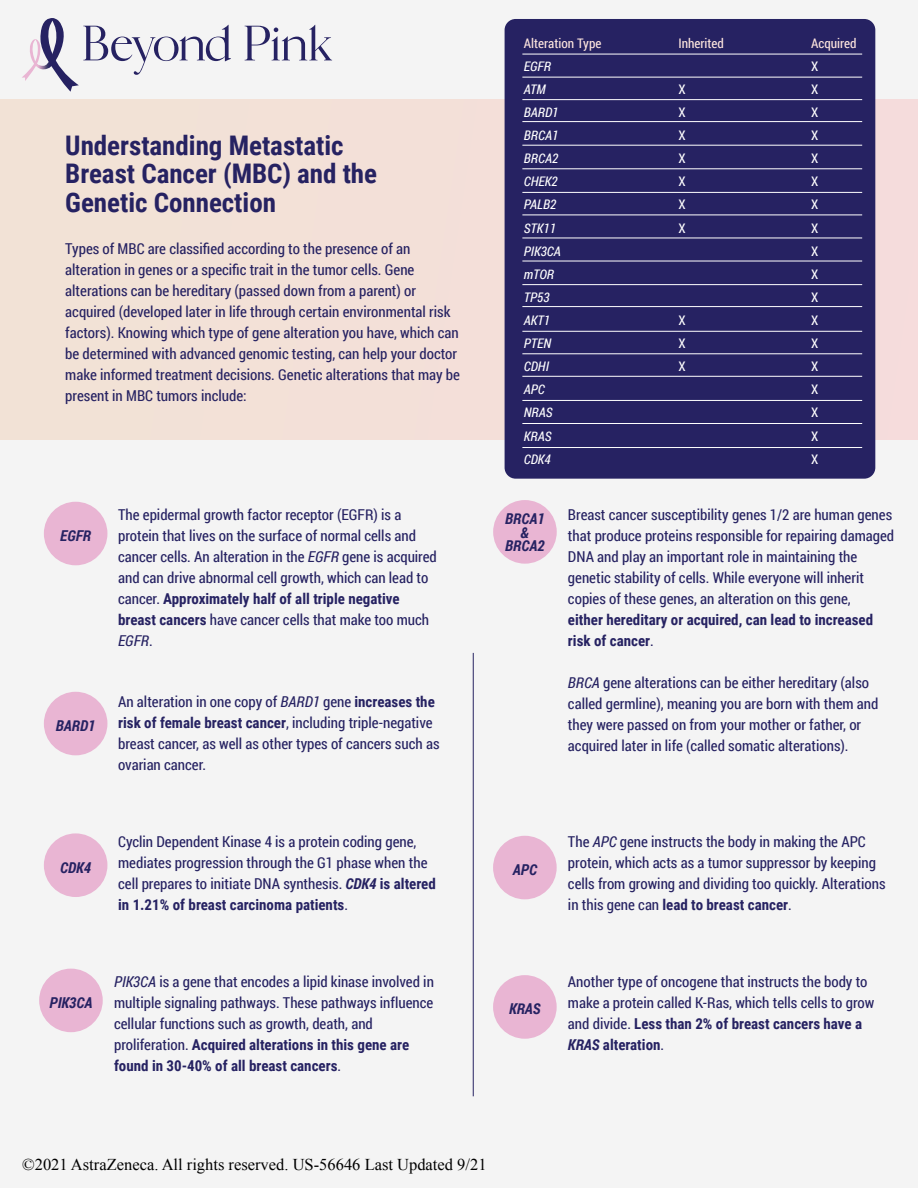
<style>
.page{position:relative;width:918px;height:1188px;background:#f4f4f4}
.page>*{position:absolute;margin:0;border:0;box-sizing:border-box;transform-origin:0 0}
.t1{font:700 27px/28.5px "Roboto Condensed";color:#262262}
.t2{font:16.5px "Times New Roman";color:#000}
.t3{font:15px/21px "Roboto Condensed";color:#262262}
.t4{font:700 15px/21px "Roboto Condensed";color:#262262}
.t5{font:italic 700 15px/13.5px "Roboto Condensed";color:#262262;text-align:center}
.t6{font:italic 13.2px "Roboto Condensed";color:#fff}
.t7{font:13.2px "Roboto Condensed";color:#fde5de}
.t8{font:13.2px "Roboto Condensed";color:#fff}
.s1{font-style:italic}
.s2{font-weight:700}
.s3{font-weight:700;font-style:italic}
.s4{font-weight:400}
</style>
<div class="page">
<div style="left:0;top:100px;width:918px;height:340px;background:#f3e1d7"></div>
<div style="left:505px;top:19px;width:370px;height:460px;background:#262262;border-radius:11px"></div>
<hr style="left:522px;top:54px;width:340px;height:1px;background:#fff">
<hr style="left:522px;top:77px;width:340px;height:1px;background:#fff">
<hr style="left:522px;top:99px;width:340px;height:1px;background:#fff">
<hr style="left:522px;top:121px;width:340px;height:1px;background:#fff">
<hr style="left:522px;top:145px;width:340px;height:1px;background:#fff">
<hr style="left:522px;top:169px;width:340px;height:1px;background:#fff">
<hr style="left:522px;top:192px;width:340px;height:1px;background:#fff">
<hr style="left:522px;top:215px;width:340px;height:1px;background:#fff">
<hr style="left:522px;top:238px;width:340px;height:1px;background:#fff">
<hr style="left:522px;top:261px;width:340px;height:1px;background:#fff">
<hr style="left:522px;top:284px;width:340px;height:1px;background:#fff">
<hr style="left:522px;top:306px;width:340px;height:1px;background:#fff">
<hr style="left:522px;top:331px;width:340px;height:1px;background:#fff">
<hr style="left:522px;top:376px;width:340px;height:1px;background:#fff">
<hr style="left:522px;top:354px;width:340px;height:1px;background:#fff">
<hr style="left:522px;top:400px;width:340px;height:1px;background:#fff">
<hr style="left:522px;top:423px;width:340px;height:1px;background:#fff">
<hr style="left:522px;top:447px;width:340px;height:1px;background:#fff">
<div style="left:44px;top:692px;width:63px;height:63px;background:#e9b5d3;border-radius:50%"></div>
<div style="left:493px;top:836px;width:64px;height:63px;background:#e9b5d3;border-radius:50%"></div>
<div style="left:493px;top:975px;width:64px;height:64px;background:#e9b5d3;border-radius:50%"></div>
<div style="left:44px;top:833px;width:63px;height:64px;background:#e9b5d3;border-radius:50%"></div>
<svg style="left:245px;top:25px;width:87px;height:35px"></svg>
<svg style="left:22px;top:18px;width:209px;height:74px"></svg>
<hr style="left:473px;top:653px;width:1px;height:443px;background:#262261">
<div style="left:44px;top:502px;width:63px;height:63px;background:#e9b5d3;border-radius:50%"></div>
<div style="left:39px;top:969px;width:64px;height:63px;background:#e9b5d3;border-radius:50%"></div>
<div style="left:493px;top:500px;width:64px;height:64px;background:#e9b5d3;border-radius:50%"></div>
<h1 class="t1" style="left:65px;top:130px;width:313px">Understanding Metastatic<br>Breast Cancer (MBC) and the<br>Genetic Connection</h1>
<p class="t3" style="left:65px;top:238px;width:396px">Types of MBC are classified according to the presence of an alteration in genes or a specific trait in the tumor cells. Gene alterations can be hereditary (passed down from a parent) or acquired (developed later in life through certain environmental risk factors). Knowing which type of gene alteration you have, which can be determined with advanced genomic testing, can help your doctor make informed treatment decisions. Genetic alterations that may be present in MBC tumors include:</p>
<p class="t5" style="left:60px;top:528px;width:32px">EGFR</p>
<p class="t5" style="left:56px;top:718px;width:41px">BARD1</p>
<p class="t3" style="left:118px;top:503px;width:320px">The epidermal growth factor receptor (EGFR) is a protein that lives on the surface of normal cells and cancer cells. An alteration in the <span class="s1">EGFR</span> gene is acquired and can drive abnormal cell growth, which can lead to cancer. <span class="s2">Approximately half of all triple negative breast cancers</span> have cancer cells that make too much <span class="s1">EGFR</span>.</p>
<p class="t3" style="left:118px;top:691px;width:323px">An alteration in one copy of <span class="s1">BARD1</span> gene <span class="s2">increases the risk of female breast cancer</span>, including triple-negative breast cancer, as well as other types of cancers such as ovarian cancer.</p>
<p class="t5" style="left:60px;top:860px;width:32px">CDK4</p>
<p class="t3" style="left:118px;top:831px;width:319px">Cyclin Dependent Kinase 4 is a protein coding gene, mediates progression through the G1 phase when the cell prepares to initiate DNA synthesis. <span class="s3">CDK4</span> <span class="s2">is altered in 1.21% of breast carcinoma patients</span>.</p>
<p class="t5" style="left:50px;top:995px;width:44px">PIK3CA</p>
<p class="t3" style="left:114px;top:970px;width:321px"><span class="s1">PIK3CA</span> is a gene that encodes a lipid kinase involved in multiple signaling pathways. These pathways influence cellular functions such as growth, death, and proliferation. <span class="s2">Acquired alterations in this gene are found in 30-40% of all breast cancers</span>.</p>
<p class="t7" style="left:524px;top:34px;width:79px">Alteration Type</p>
<p class="t7" style="left:678px;top:34px;width:47px">Inherited</p>
<p class="t7" style="left:811px;top:34px;width:47px">Acquired</p>
<p class="t6" style="left:524px;top:57px;width:29px">EGFR</p>
<p class="t8" style="left:811px;top:57px;width:9px">X</p>
<p class="t6" style="left:524px;top:80px;width:23px">ATM</p>
<p class="t8" style="left:678px;top:80px;width:9px">X</p>
<p class="t8" style="left:811px;top:80px;width:9px">X</p>
<p class="t6" style="left:524px;top:103px;width:36px">BARD1</p>
<p class="t8" style="left:678px;top:103px;width:9px">X</p>
<p class="t8" style="left:811px;top:103px;width:9px">X</p>
<p class="t6" style="left:524px;top:126px;width:36px">BRCA1</p>
<p class="t8" style="left:678px;top:126px;width:9px">X</p>
<p class="t8" style="left:811px;top:126px;width:9px">X</p>
<p class="t6" style="left:524px;top:149px;width:36px">BRCA2</p>
<p class="t8" style="left:678px;top:149px;width:9px">X</p>
<p class="t8" style="left:811px;top:149px;width:9px">X</p>
<p class="t6" style="left:524px;top:172px;width:35px">CHEK2</p>
<p class="t8" style="left:678px;top:172px;width:9px">X</p>
<p class="t8" style="left:811px;top:172px;width:9px">X</p>
<p class="t6" style="left:524px;top:196px;width:34px">PALB2</p>
<p class="t8" style="left:678px;top:196px;width:9px">X</p>
<p class="t8" style="left:811px;top:196px;width:9px">X</p>
<p class="t6" style="left:524px;top:219px;width:34px">STK11</p>
<p class="t8" style="left:678px;top:219px;width:9px">X</p>
<p class="t8" style="left:811px;top:219px;width:9px">X</p>
<p class="t6" style="left:524px;top:242px;width:39px">PIK3CA</p>
<p class="t8" style="left:811px;top:242px;width:9px">X</p>
<p class="t6" style="left:524px;top:265px;width:32px">mTOR</p>
<p class="t8" style="left:811px;top:265px;width:9px">X</p>
<p class="t6" style="left:524px;top:288px;width:27px">TP53</p>
<p class="t8" style="left:811px;top:288px;width:9px">X</p>
<p class="t6" style="left:524px;top:311px;width:28px">AKT1</p>
<p class="t8" style="left:678px;top:311px;width:9px">X</p>
<p class="t8" style="left:811px;top:311px;width:9px">X</p>
<p class="t6" style="left:524px;top:334px;width:29px">PTEN</p>
<p class="t8" style="left:678px;top:334px;width:9px">X</p>
<p class="t8" style="left:811px;top:334px;width:9px">X</p>
<p class="t6" style="left:524px;top:357px;width:27px">CDHI</p>
<p class="t8" style="left:678px;top:357px;width:9px">X</p>
<p class="t8" style="left:811px;top:357px;width:9px">X</p>
<p class="t6" style="left:524px;top:380px;width:23px">APC</p>
<p class="t8" style="left:811px;top:380px;width:9px">X</p>
<p class="t6" style="left:524px;top:404px;width:30px">NRAS</p>
<p class="t8" style="left:811px;top:404px;width:9px">X</p>
<p class="t6" style="left:524px;top:427px;width:29px">KRAS</p>
<p class="t8" style="left:811px;top:427px;width:9px">X</p>
<p class="t6" style="left:524px;top:450px;width:28px">CDK4</p>
<p class="t8" style="left:811px;top:450px;width:9px">X</p>
<p class="t5" style="left:505px;top:512px;width:41px">BRCA1 &amp;<br>BRCA2</p>
<p class="t3" style="left:568px;top:503px;width:328px">Breast cancer susceptibility genes 1/2 are human genes that produce proteins responsible for repairing damaged DNA and play an important role in maintaining the genetic stability of cells. While everyone will inherit copies of these genes, an alteration on this gene,</p>
<p class="t4" style="left:568px;top:608px;width:307px">either hereditary or acquired, can lead to increased risk of cancer<span class="s4">.</span></p>
<p class="t3" style="left:568px;top:671px;width:312px"><span class="s1">BRCA</span> gene alterations can be either hereditary (also called germline), meaning you are born with them and they were passed on from your mother or father, or acquired later in life (called somatic alterations).</p>
<p class="t5" style="left:513px;top:862px;width:26px">APC</p>
<p class="t5" style="left:509px;top:1002px;width:33px">KRAS</p>
<p class="t3" style="left:568px;top:831px;width:319px">The <span class="s1">APC</span> gene instructs the body in making the APC protein, which acts as a tumor suppressor by keeping cells from growing and dividing too quickly. Alterations in this gene can <span class="s2">lead to breast cancer</span>.</p>
<p class="t3" style="left:568px;top:970px;width:308px">Another type of oncogene that instructs the body to make a protein called K-Ras, which tells cells to grow and divide. <span class="s2">Less than 2% of breast cancers have a </span><span class="s3">KRAS</span> <span class="s2">alteration</span>.</p>
<p class="t2" style="left:22px;top:1154px;width:466px">©2021 AstraZeneca. All rights reserved. US-56646 Last Updated 9/21</p>
</div>
